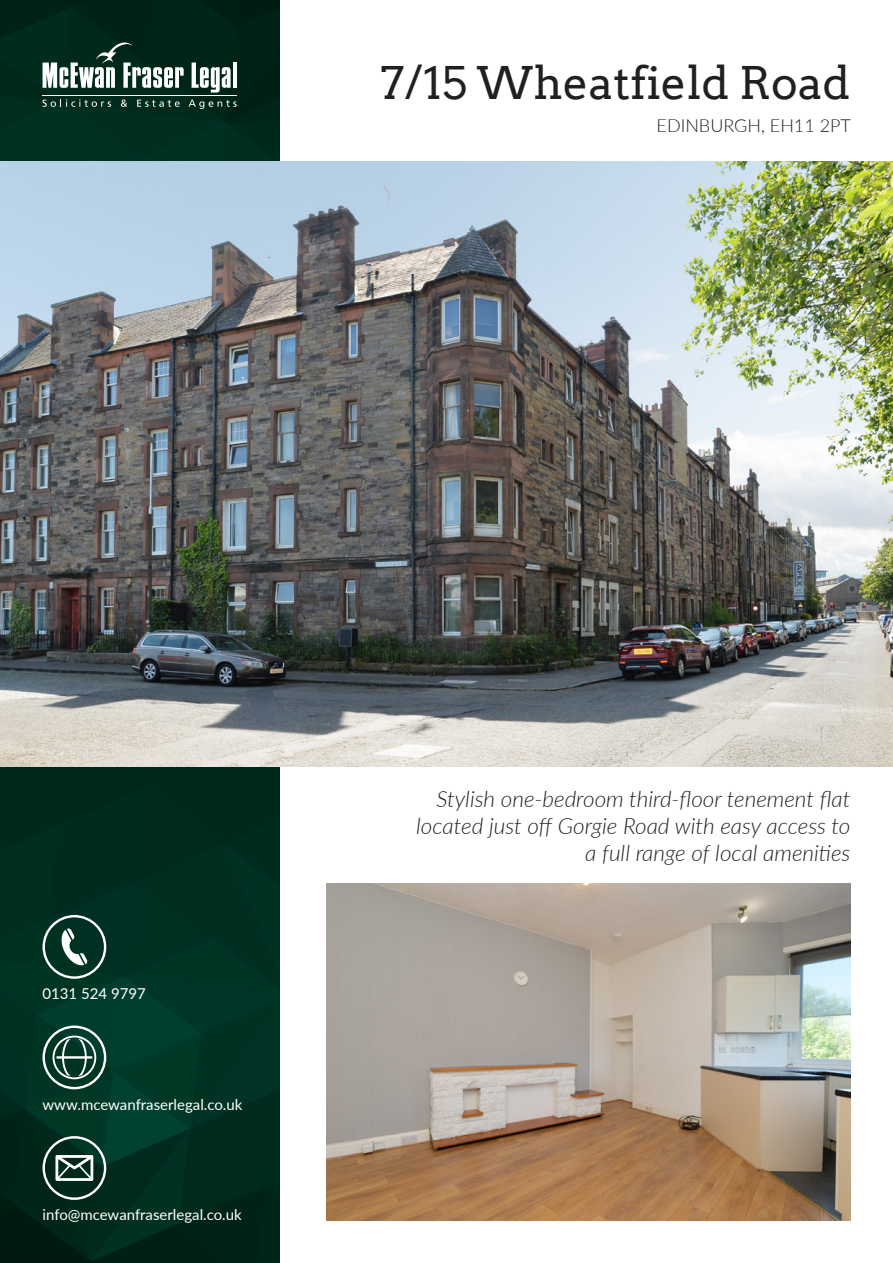
<style>
.page{position:relative;width:893px;height:1263px;background:#fff}
.page>*{position:absolute;margin:0;border:0;box-sizing:border-box;transform-origin:0 0}
.t1{font:45px "Arvo";color:#231f20}
.t2{font:italic 300 22.5px/27px "Lato";color:#231f20;text-align:right}
.t3{font:300 18px "Lato";color:#231f20}
.t4{font:15px "Lato";color:#fff}
</style>
<div class="page">
<img style="left:0;top:0;width:279px;height:1263px">
<img style="left:0;top:162px;width:893px;height:605px">
<svg style="left:43px;top:43px;width:141px;height:45px"></svg>
<svg style="left:192px;top:63px;width:39px;height:30px"></svg>
<hr style="left:233px;top:63px;width:4px;height:25px;background:#fff">
<hr style="left:43px;top:95px;width:194px;height:1px;background:#fff">
<svg style="left:43px;top:99px;width:68px;height:8px"></svg>
<svg style="left:121px;top:100px;width:6px;height:7px"></svg>
<svg style="left:137px;top:100px;width:43px;height:7px"></svg>
<svg style="left:189px;top:100px;width:48px;height:9px"></svg>
<img style="left:326px;top:883px;width:524px;height:337px">
<svg style="left:43px;top:915px;width:63px;height:64px;background:#335a4f"></svg>
<svg style="left:43px;top:1025px;width:63px;height:64px;background:#3a6559"></svg>
<svg style="left:43px;top:1136px;width:63px;height:64px;background:#3a5b52"></svg>
<h1 class="t1" style="left:381px;top:55px;width:471px">7/15 Wheatfield Road</h1>
<p class="t3" style="left:657px;top:113px;width:196px">EDINBURGH, EH11 2PT</p>
<p class="t4" style="left:43px;top:983px;width:105px">0131 524 9797</p>
<p class="t4" style="left:43px;top:1094px;width:201px">www.mcewanfraserlegal.co.uk</p>
<p class="t4" style="left:43px;top:1204px;width:201px">info@mcewanfraserlegal.co.uk</p>
<p class="t2" style="left:416px;top:785px;width:436px">Stylish one-bedroom third-floor tenement flat located just off Gorgie Road with easy access to a full range of local amenities</p>
</div>
